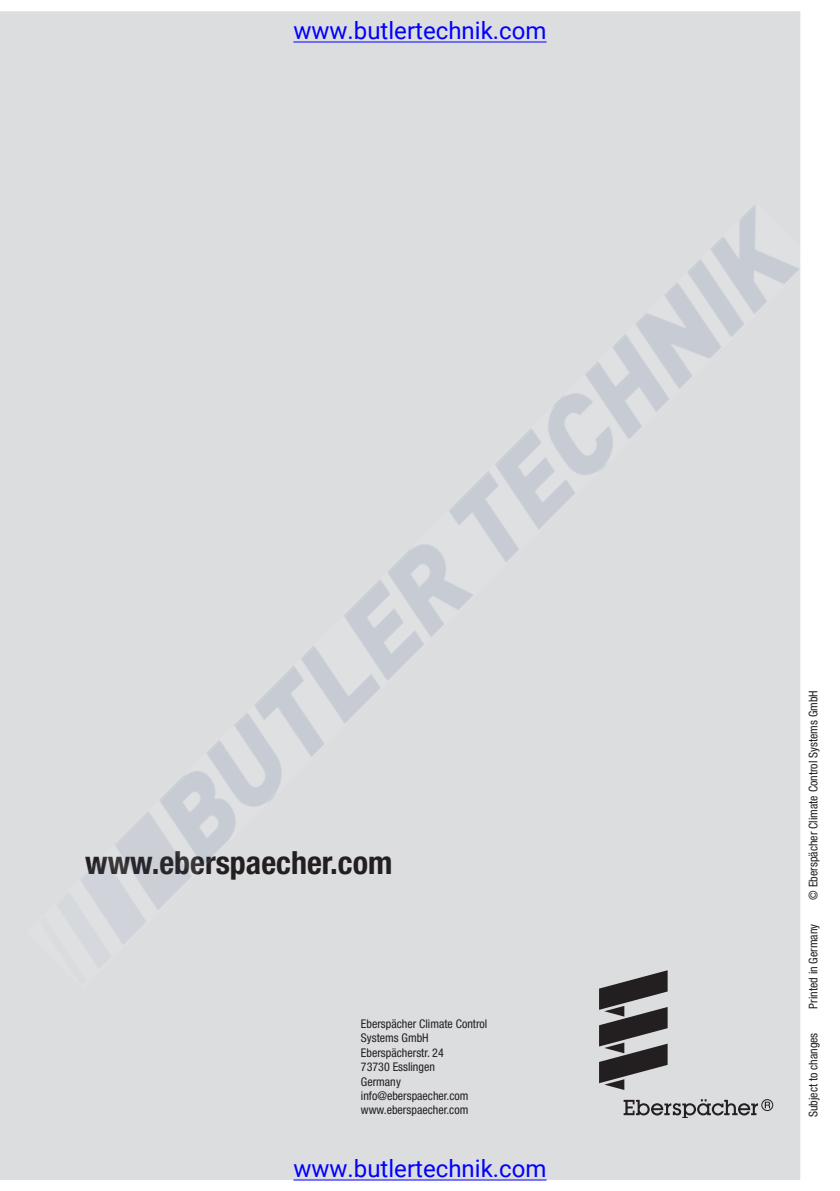
<style>
.page{position:relative;width:840px;height:1191px;background:#fff}
.page>*{position:absolute;margin:0;border:0;box-sizing:border-box;transform-origin:0 0}
.Titell_16pt{font:700 condensed 32px "Helvetica Neue LTW1 G";color:#231f20}
.t1{font:24px "Roboto";color:#00f}
.Anschrift_Fusszeile{font:condensed 12px "Helvetica Neue LTW1 G";color:#231f20}
</style>
<div class="page">
<div style="left:0;top:11px;width:799px;height:1168px;background:#dcdddf"></div>
<svg style="left:623px;top:1099px;width:134px;height:18px;background:#9e9d9f"></svg>
<svg style="left:764px;top:1101px;width:6px;height:7px"></svg>
<div style="left:760px;top:1099px;width:12px;height:12px;border:1px solid #231f20;border-radius:50%"></div>
<svg style="left:598px;top:987px;width:69px;height:103px;background:#706e6f"></svg>
<img style="left:28px;top:204px;width:773px;height:783px">
<hr style="left:293px;top:42px;width:253px;height:1px;background:#00f">
<hr style="left:293px;top:1179px;width:253px;height:1px;background:#00f">
<h2 class="t1" style="left:293px;top:14px;width:254px">www.butlertechnik.com</h2>
<p class="Titell_16pt" style="left:85px;top:843px;width:308px">www.eberspaecher.com</p>
<p class="Anschrift_Fusszeile" style="left:361px;top:1016px;width:128px">Eberspächer Climate Control</p>
<p class="Anschrift_Fusszeile" style="left:361px;top:1031px;width:69px">Systems GmbH</p>
<p class="Anschrift_Fusszeile" style="left:361px;top:1045px;width:84px">Eberspächerstr. 24</p>
<p class="Anschrift_Fusszeile" style="left:361px;top:1060px;width:75px">73730 Esslingen</p>
<p class="Anschrift_Fusszeile" style="left:361px;top:1074px;width:41px">Germany</p>
<p class="Anschrift_Fusszeile" style="left:361px;top:1088px;width:109px">info@eberspaecher.com</p>
<p class="Anschrift_Fusszeile" style="left:361px;top:1103px;width:109px">www.eberspaecher.com</p>
<h2 class="t1" style="left:293px;top:1152px;width:254px">www.butlertechnik.com</h2>
<p class="Anschrift_Fusszeile" style="left:805px;top:899px;width:211px;rotate:-90deg">© Eberspächer Climate Control Systems GmbH</p>
<p class="Anschrift_Fusszeile" style="left:805px;top:1008px;width:86px;rotate:-90deg">Printed in Germany</p>
<p class="Anschrift_Fusszeile" style="left:805px;top:1117px;width:86px;rotate:-90deg">Subject to changes</p>
</div>
